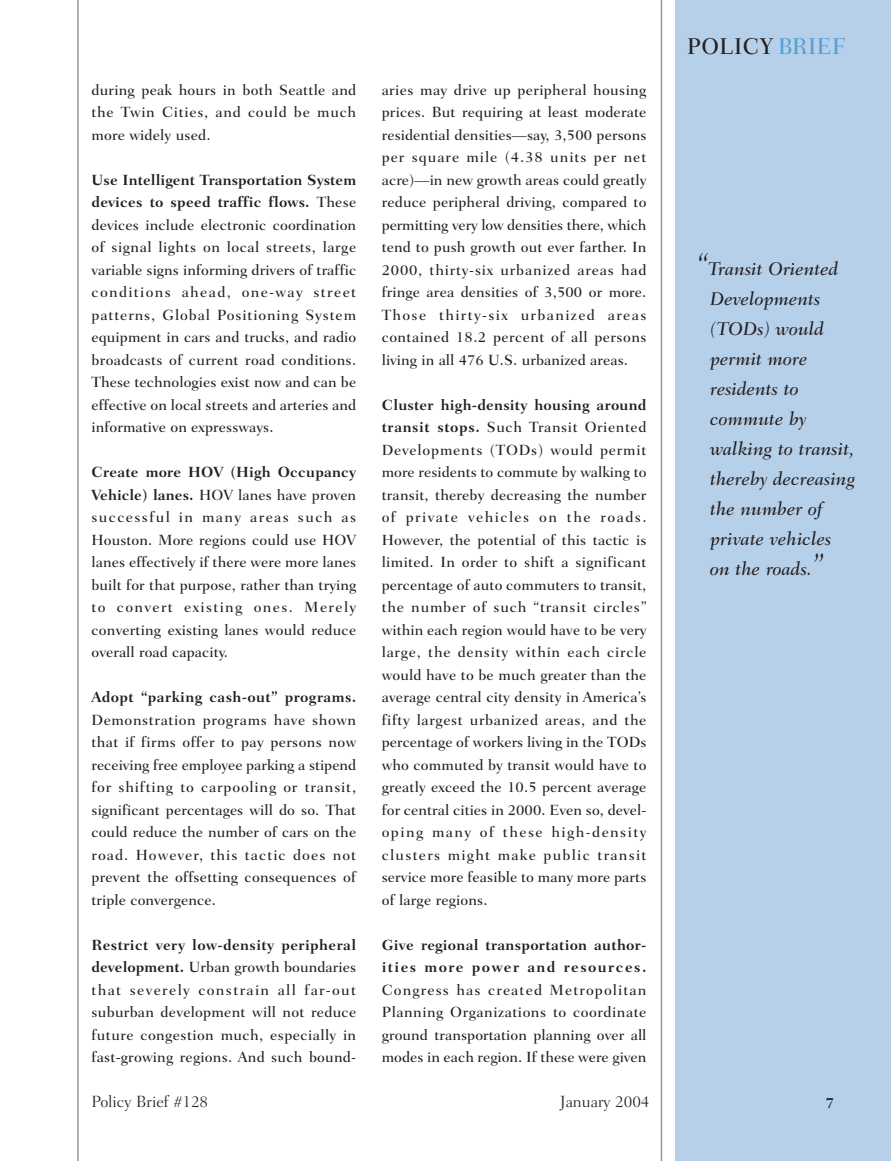
<style>
.page{position:relative;width:891px;height:1161px;background:#fff}
.page>*{position:absolute;margin:0;border:0;box-sizing:border-box;transform-origin:0 0}
.t1{font:500 23.25px "Fairfield LH";letter-spacing:.03em;color:#231f20;scale:.95 1}
.t2{font:italic 500 18.75px/30px "Fairfield LH";color:#231f20}
.t3{font:300 16.5px "Fairfield LH";color:#231f20}
.t4{font:500 15px/22.5px "Fairfield LH";letter-spacing:.005em;color:#231f20;text-align:justify}
.t5{font:700 15px/22.5px "Fairfield LH";letter-spacing:.025em;color:#231f20}
.s1{font-weight:700}
.s2{color:#559fd3}
.s3{font-size:30px}
</style>
<div class="page">
<div style="left:675px;top:0;width:216px;height:1161px;background:#b7d0ea"></div>
<hr style="left:77px;top:0;width:2px;height:1161px;background:#939598">
<hr style="left:661px;top:0;width:1px;height:1161px;background:#939598">
<p class="t4" style="left:92px;top:80px;width:266px">during peak hours in both Seattle and the Twin Cities, and could be much more widely used.</p>
<p class="t4" style="left:92px;top:170px;width:266px"><span class="s1">Use Intelligent Transportation System devices to speed traffic flows.</span> These devices include electronic coordination of signal lights on local streets, large variable signs informing drivers of traffic conditions ahead, one-way street patterns, Global Positioning System equipment in cars and trucks, and radio broadcasts of current road conditions.<br>These technologies exist now and can be effective on local streets and arteries and informative on expressways.</p>
<p class="t4" style="left:92px;top:462px;width:266px"><span class="s1">Create more HOV (High Occupancy Vehicle) lanes.</span> HOV lanes have proven successful in many areas such as Houston. More regions could use HOV lanes effectively if there were more lanes built for that purpose, rather than trying to convert existing ones. Merely converting existing lanes would reduce overall road capacity.</p>
<p class="t5" style="left:92px;top:687px;width:266px">Adopt “parking cash-out” programs.</p>
<p class="t4" style="left:92px;top:710px;width:266px">Demonstration programs have shown that if firms offer to pay persons now receiving free employee parking a stipend for shifting to carpooling or transit, significant percentages will do so. That could reduce the number of cars on the road. However, this tactic does not prevent the offsetting consequences of triple convergence.</p>
<p class="t4" style="left:92px;top:935px;width:266px"><span class="s1">Restrict very low-density peripheral development.</span> Urban growth boundaries that severely constrain all far-out suburban development will not reduce future congestion much, especially in fast-growing regions. And such bound-</p>
<p class="t4" style="left:382px;top:80px;width:266px">aries may drive up peripheral housing prices. But requiring at least moderate residential densities—say, 3,500 persons per square mile (4.38 units per net acre)—in new growth areas could greatly reduce peripheral driving, compared to permitting very low densities there, which tend to push growth out ever farther. In 2000, thirty-six urbanized areas had fringe area densities of 3,500 or more.<br>Those thirty-six urbanized areas contained 18.2 percent of all persons living in all 476 U.S. urbanized areas.</p>
<p class="t4" style="left:382px;top:395px;width:266px"><span class="s1">Cluster high-density housing around transit stops.</span> Such Transit Oriented Developments (TODs) would permit more residents to commute by walking to transit, thereby decreasing the number of private vehicles on the roads.<br>However, the potential of this tactic is limited. In order to shift a significant percentage of auto commuters to transit, the number of such “transit circles” within each region would have to be very large, the density within each circle would have to be much greater than the average central city density in America’s fifty largest urbanized areas, and the percentage of workers living in the TODs who commuted by transit would have to greatly exceed the 10.5 percent average for central cities in 2000. Even so, devel&shy;oping many of these high-density clusters might make public transit service more feasible to many more parts of large regions.</p>
<p class="t5" style="left:382px;top:935px;width:266px">Give regional transportation author&shy;ities more power and resources.</p>
<p class="t4" style="left:382px;top:980px;width:266px">Congress has created Metropolitan Planning Organizations to coordinate ground transportation planning over all modes in each region. If these were given</p>
<h1 class="t1" style="left:687px;top:36px;width:168px">POLICY <span class="s2">BRIEF</span></h1>
<p class="t2" style="left:710px;top:255px;width:147px;text-indent:-13px"><span class="s3">“</span>Transit Oriented<br>Developments (TODs) would permit more residents to commute by walking to transit, thereby decreasing the number of private vehicles on the roads.<span class="s3">”</span></p>
<p class="t3" style="left:92px;top:1095px;width:118px">Policy Brief #128</p>
<p class="t3" style="left:560px;top:1095px;width:91px">January 2004</p>
<p class="t5" style="left:825px;top:1093px;width:10px">7</p>
</div>
